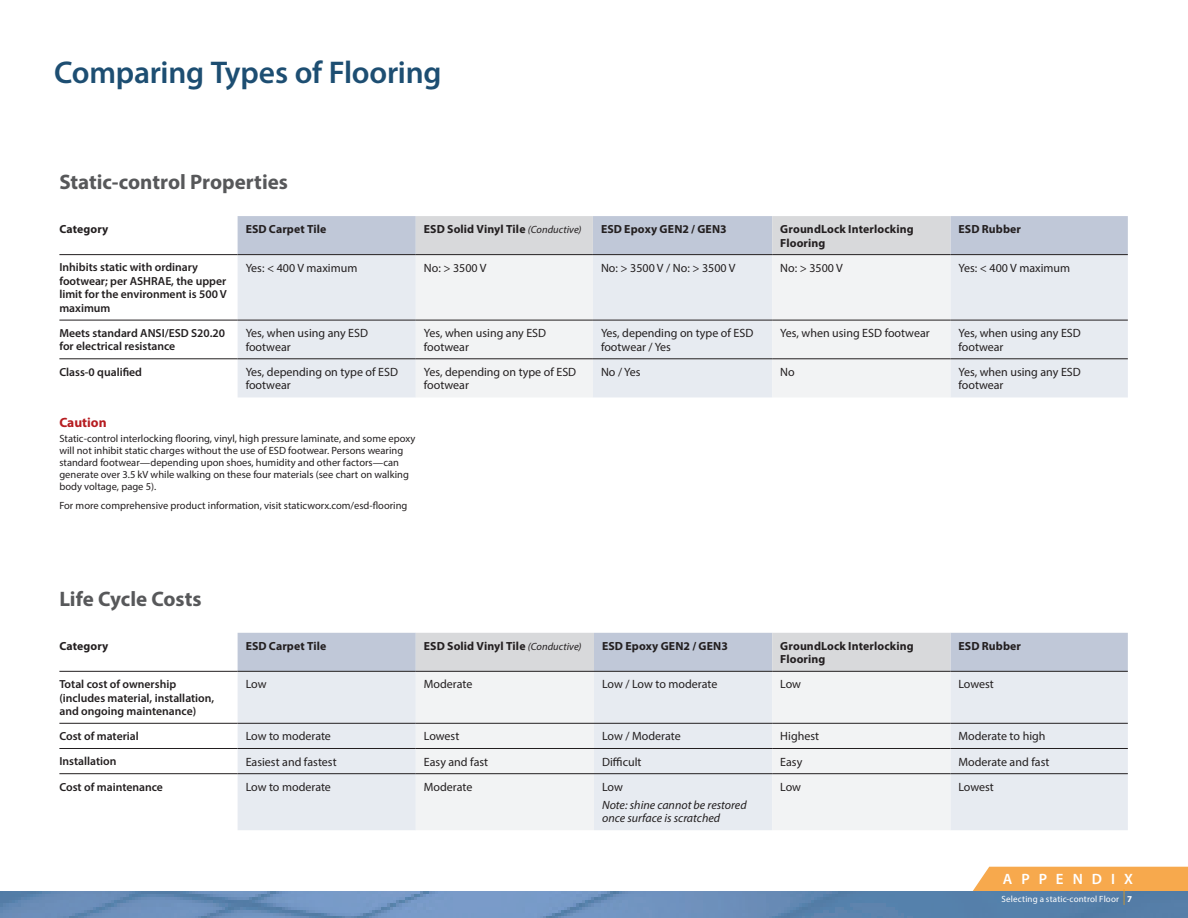
<style>
.page{position:relative;width:1188px;height:918px;background:#fff}
.page>*{position:absolute;margin:0;border:0;box-sizing:border-box;transform-origin:0 0}
.t1{font:600 31.5px "Myriad Pro";letter-spacing:-.01em;color:#1d4e72}
.t2{font:700 21px "Myriad Pro";color:#57585a}
.t3{font:600 15px "Myriad Pro";letter-spacing:.595em;color:#fff}
.copy{font:700 13.5px "Myriad Pro";color:#b61c20}
.t4{font:12px/13.5px "Myriad Pro";color:#231f20}
.t5{font:italic 12px/13.5px "Myriad Pro";color:#231f20}
.t6{font:600 11.7px/13.5px "Myriad Pro";color:#231f20}
.t7{font:700 11.7px/13.5px "Myriad Pro";letter-spacing:.01em;color:#231f20}
.copy-2{font:10.5px/12px "Myriad Pro";color:#231f20}
.t8{font:9px "Myriad Pro";letter-spacing:.02em;color:#fff}
.s1{font-weight:400;font-style:italic;font-size:10.5px}
.s2{font-size:15.75px;color:#ffa300}
.s3{font-weight:700}
</style>
<div class="page">
<img style="left:1px;top:891px;width:1187px;height:27px">
<div style="left:973px;top:867px;width:215px;height:24px;background:#f7a94d"></div>
<svg style="left:0;top:891px;width:1px;height:27px"></svg>
<svg style="left:238px;top:216px;width:890px;height:38px;background:#c9ced9"></svg>
<div style="left:238px;top:255px;width:890px;height:142px;background:#e7ebf1"></div>
<svg style="left:416px;top:255px;width:534px;height:142px;fill:#f2f3f4"></svg>
<hr style="left:59px;top:254px;width:179px;height:1px;background:#231f20">
<hr style="left:238px;top:254px;width:178px;height:1px;background:#231f20">
<hr style="left:416px;top:254px;width:177px;height:1px;background:#231f20">
<hr style="left:593px;top:254px;width:179px;height:1px;background:#231f20">
<hr style="left:772px;top:254px;width:178px;height:1px;background:#231f20">
<hr style="left:950px;top:254px;width:178px;height:1px;background:#231f20">
<hr style="left:59px;top:359px;width:179px;height:1px;background:#231f20">
<hr style="left:238px;top:359px;width:178px;height:1px;background:#231f20">
<hr style="left:416px;top:359px;width:177px;height:1px;background:#231f20">
<hr style="left:593px;top:359px;width:179px;height:1px;background:#231f20">
<hr style="left:772px;top:359px;width:178px;height:1px;background:#231f20">
<hr style="left:950px;top:359px;width:178px;height:1px;background:#231f20">
<hr style="left:59px;top:320px;width:179px;height:1px;background:#231f20">
<hr style="left:238px;top:320px;width:178px;height:1px;background:#231f20">
<hr style="left:416px;top:320px;width:177px;height:1px;background:#231f20">
<hr style="left:593px;top:320px;width:179px;height:1px;background:#231f20">
<hr style="left:772px;top:320px;width:178px;height:1px;background:#231f20">
<hr style="left:950px;top:320px;width:178px;height:1px;background:#231f20">
<svg style="left:238px;top:633px;width:890px;height:38px;background:#c8ced8"></svg>
<div style="left:238px;top:672px;width:890px;height:158px;background:#e7ebf1"></div>
<svg style="left:416px;top:672px;width:534px;height:158px;fill:#f2f3f4"></svg>
<hr style="left:59px;top:671px;width:179px;height:1px;background:#231f20">
<hr style="left:238px;top:671px;width:178px;height:1px;background:#231f20">
<hr style="left:416px;top:671px;width:178px;height:1px;background:#231f20">
<hr style="left:594px;top:671px;width:178px;height:1px;background:#231f20">
<hr style="left:772px;top:671px;width:178px;height:1px;background:#231f20">
<hr style="left:950px;top:671px;width:178px;height:1px;background:#231f20">
<hr style="left:59px;top:723px;width:179px;height:1px;background:#231f20">
<hr style="left:238px;top:723px;width:178px;height:1px;background:#231f20">
<hr style="left:416px;top:723px;width:178px;height:1px;background:#231f20">
<hr style="left:594px;top:723px;width:178px;height:1px;background:#231f20">
<hr style="left:772px;top:723px;width:178px;height:1px;background:#231f20">
<hr style="left:950px;top:723px;width:178px;height:1px;background:#231f20">
<hr style="left:59px;top:748px;width:179px;height:1px;background:#231f20">
<hr style="left:238px;top:748px;width:178px;height:1px;background:#231f20">
<hr style="left:416px;top:748px;width:178px;height:1px;background:#231f20">
<hr style="left:594px;top:748px;width:178px;height:1px;background:#231f20">
<hr style="left:772px;top:748px;width:178px;height:1px;background:#231f20">
<hr style="left:950px;top:748px;width:178px;height:1px;background:#231f20">
<hr style="left:59px;top:773px;width:179px;height:1px;background:#231f20">
<hr style="left:238px;top:773px;width:178px;height:1px;background:#231f20">
<hr style="left:416px;top:773px;width:178px;height:1px;background:#231f20">
<hr style="left:594px;top:773px;width:178px;height:1px;background:#231f20">
<hr style="left:772px;top:773px;width:178px;height:1px;background:#231f20">
<hr style="left:950px;top:773px;width:178px;height:1px;background:#231f20">
<p class="t1" style="left:54px;top:52px;width:389px">Comparing Types of Flooring</p>
<p class="t2" style="left:59px;top:168px;width:230px">Static-control Properties</p>
<p class="t7" style="left:59px;top:222px;width:51px">Category</p>
<p class="t7" style="left:246px;top:222px;width:82px">ESD Carpet Tile</p>
<p class="t7" style="left:424px;top:222px;width:159px">ESD Solid Vinyl Tile <span class="s1">(Conductive)</span></p>
<p class="t7" style="left:601px;top:222px;width:127px">ESD Epoxy GEN2 / GEN3</p>
<p class="t7" style="left:780px;top:222px;width:135px">GroundLock Interlocking<br>Flooring</p>
<p class="t7" style="left:958px;top:222px;width:64px">ESD Rubber</p>
<p class="t6" style="left:59px;top:261px;width:169px">Inhibits static with ordinary footwear; per ASHRAE, the upper limit for the environment is 500 V maximum</p>
<p class="t4" style="left:246px;top:261px;width:113px">Yes: &lt; 400 V maximum</p>
<p class="t4" style="left:424px;top:261px;width:64px">No: &gt; 3500 V</p>
<p class="t4" style="left:601px;top:261px;width:136px">No: &gt; 3500 V / No: &gt; 3500 V</p>
<p class="t4" style="left:780px;top:261px;width:64px">No: &gt; 3500 V</p>
<p class="t4" style="left:958px;top:261px;width:113px">Yes: &lt; 400 V maximum</p>
<p class="t6" style="left:59px;top:326px;width:167px">Meets standard ANSI/ESD S20.20 for electrical resistance</p>
<p class="t4" style="left:246px;top:326px;width:124px">Yes, when using any ESD footwear</p>
<p class="t4" style="left:424px;top:326px;width:124px">Yes, when using any ESD footwear</p>
<p class="t4" style="left:601px;top:326px;width:154px">Yes, depending on type of ESD footwear / Yes</p>
<p class="t4" style="left:780px;top:326px;width:151px">Yes, when using ESD footwear</p>
<p class="t4" style="left:958px;top:326px;width:124px">Yes, when using any ESD footwear</p>
<p class="t6" style="left:59px;top:365px;width:84px">Class-0 qualified</p>
<p class="t4" style="left:246px;top:365px;width:154px">Yes, depending on type of ESD footwear</p>
<p class="t4" style="left:424px;top:365px;width:154px">Yes, depending on type of ESD footwear</p>
<p class="t4" style="left:601px;top:365px;width:41px">No / Yes</p>
<p class="t4" style="left:780px;top:365px;width:16px">No</p>
<p class="t4" style="left:958px;top:365px;width:124px">Yes, when using any ESD footwear</p>
<p class="copy" style="left:59px;top:413px;width:49px">Caution</p>
<p class="copy-2" style="left:59px;top:432px;width:358px">Static-control interlocking flooring, vinyl, high pressure laminate, and some epoxy will not inhibit static charges without the use of ESD footwear. Persons wearing standard footwear—depending upon shoes, humidity and other factors—can generate over 3.5 kV while walking on these four materials (see chart on walking body voltage, page 5).</p>
<p class="copy-2" style="left:59px;top:499px;width:350px">For more comprehensive product information, visit staticworx.com/esd-flooring</p>
<p class="t2" style="left:59px;top:585px;width:144px">Life Cycle Costs</p>
<p class="t7" style="left:59px;top:639px;width:51px">Category</p>
<p class="t7" style="left:246px;top:639px;width:82px">ESD Carpet Tile</p>
<p class="t7" style="left:424px;top:639px;width:159px">ESD Solid Vinyl Tile <span class="s1">(Conductive)</span></p>
<p class="t7" style="left:602px;top:639px;width:127px">ESD Epoxy GEN2 / GEN3</p>
<p class="t7" style="left:780px;top:639px;width:135px">GroundLock Interlocking<br>Flooring</p>
<p class="t7" style="left:958px;top:639px;width:64px">ESD Rubber</p>
<p class="t6" style="left:59px;top:677px;width:156px">Total cost of ownership (includes material, installation, and ongoing maintenance)</p>
<p class="t4" style="left:246px;top:677px;width:22px">Low</p>
<p class="t4" style="left:424px;top:677px;width:50px">Moderate</p>
<p class="t4" style="left:602px;top:677px;width:117px">Low / Low to moderate</p>
<p class="t4" style="left:780px;top:677px;width:22px">Low</p>
<p class="t4" style="left:958px;top:677px;width:37px">Lowest</p>
<p class="t6" style="left:59px;top:729px;width:81px">Cost of material</p>
<p class="t4" style="left:246px;top:729px;width:87px">Low to moderate</p>
<p class="t4" style="left:424px;top:729px;width:37px">Lowest</p>
<p class="t4" style="left:602px;top:729px;width:80px">Low / Moderate</p>
<p class="t4" style="left:780px;top:729px;width:40px">Highest</p>
<p class="t4" style="left:958px;top:729px;width:89px">Moderate to high</p>
<p class="t6" style="left:59px;top:754px;width:59px">Installation</p>
<p class="t4" style="left:246px;top:755px;width:92px">Easiest and fastest</p>
<p class="t4" style="left:424px;top:755px;width:66px">Easy and fast</p>
<p class="t4" style="left:602px;top:755px;width:41px">Difficult</p>
<p class="t4" style="left:780px;top:755px;width:24px">Easy</p>
<p class="t4" style="left:958px;top:755px;width:92px">Moderate and fast</p>
<p class="t6" style="left:59px;top:780px;width:105px">Cost of maintenance</p>
<p class="t4" style="left:246px;top:780px;width:87px">Low to moderate</p>
<p class="t4" style="left:424px;top:780px;width:50px">Moderate</p>
<p class="t4" style="left:602px;top:780px;width:22px">Low</p>
<p class="t5" style="left:602px;top:798px;width:146px">Note: shine cannot be restored once surface is scratched</p>
<p class="t4" style="left:780px;top:780px;width:22px">Low</p>
<p class="t4" style="left:958px;top:780px;width:37px">Lowest</p>
<p class="t3" style="left:1003px;top:869px;width:132px">APPENDIX</p>
<p class="t8" style="left:1002px;top:894px;width:132px">Selecting a static-control Floor <span class="s2">|</span> <span class="s3">7</span></p>
</div>
